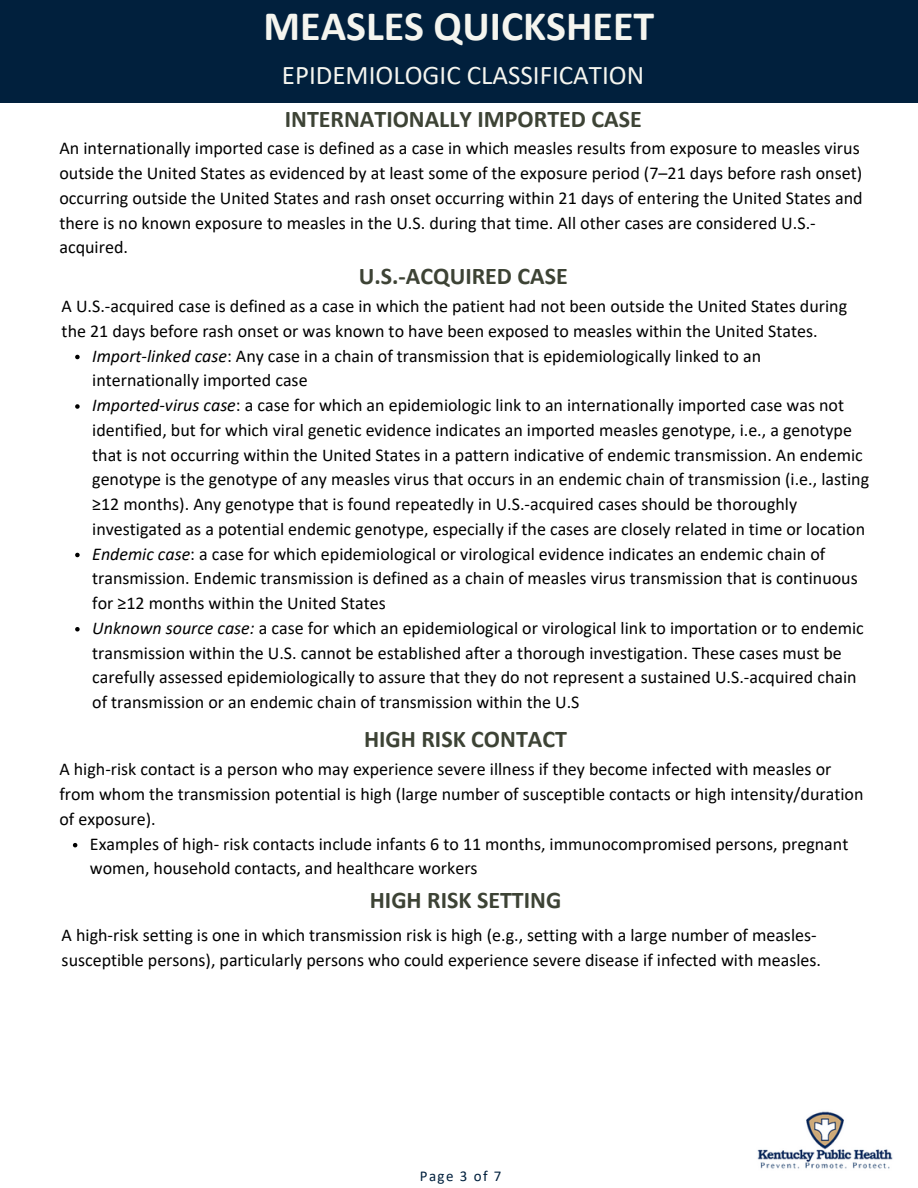
<style>
.page{position:relative;width:918px;height:1188px;background:#fff}
.page>*{position:absolute;margin:0;border:0;box-sizing:border-box;transform-origin:0 0}
.t1{font:700 42px "Calibri";color:#f5f5ef}
.t2{font:27px "Calibri";color:#f5f5ef}
.t3{font:700 24px "Calibri";color:#3d4335}
.t4{font:18px/24.8px "Calibri";color:#000}
.t5{font:15px "Calibri";letter-spacing:.095em;color:#01203d}
.s1{font-style:italic}
</style>
<div class="page">
<div style="left:0;top:0;width:918px;height:102px;background:#01203d"></div>
<svg style="left:75px;top:355px;width:5px;height:4px"></svg>
<svg style="left:75px;top:404px;width:5px;height:5px"></svg>
<svg style="left:75px;top:553px;width:5px;height:4px"></svg>
<svg style="left:75px;top:627px;width:5px;height:5px"></svg>
<svg style="left:73px;top:843px;width:4px;height:4px"></svg>
<img style="left:806px;top:1111px;width:38px;height:28px">
<img style="left:757px;top:1139px;width:136px;height:30px">
<h1 class="t1" style="left:264px;top:8px;width:392px">MEASLES QUICKSHEET</h1>
<h2 class="t2" style="left:282px;top:64px;width:364px">EPIDEMIOLOGIC CLASSIFICATION</h2>
<h3 class="t3" style="left:285px;top:109px;width:358px">INTERNATIONALLY IMPORTED CASE</h3>
<p class="t4" style="left:59px;top:137px;width:805px">An internationally imported case is defined as a case in which measles results from exposure to measles virus outside the United States as evidenced by at least some of the exposure period (7–21 days before rash onset) occurring outside the United States and rash onset occurring within 21 days of entering the United States and there is no known exposure to measles in the U.S. during that time. All other cases are considered U.S.- acquired.</p>
<h3 class="t3" style="left:359px;top:266px;width:210px">U.S.-ACQUIRED CASE</h3>
<p class="t4" style="left:62px;top:295px;width:787px">A U.S.-acquired case is defined as a case in which the patient had not been outside the United States during</p>
<p class="t4" style="left:62px;top:320px;width:758px">the 21 days before rash onset or was known to have been exposed to measles within the United States.</p>
<p class="t4" style="left:92px;top:345px;width:670px"><span class="s1">Import-linked case</span>: Any case in a chain of transmission that is epidemiologically linked to an</p>
<p class="t4" style="left:92px;top:369px;width:217px">internationally imported case</p>
<p class="t4" style="left:92px;top:394px;width:753px"><span class="s1">Imported-virus case</span>: a case for which an epidemiologic link to an internationally imported case was not</p>
<p class="t4" style="left:92px;top:419px;width:761px">identified, but for which viral genetic evidence indicates an imported measles genotype, i.e., a genotype</p>
<p class="t4" style="left:92px;top:444px;width:772px">that is not occurring within the United States in a pattern indicative of endemic transmission. An endemic</p>
<p class="t4" style="left:92px;top:468px;width:778px">genotype is the genotype of any measles virus that occurs in an endemic chain of transmission (i.e., lasting</p>
<p class="t4" style="left:92px;top:493px;width:707px">≥12 months). Any genotype that is found repeatedly in U.S.-acquired cases should be thoroughly</p>
<p class="t4" style="left:92px;top:518px;width:774px">investigated as a potential endemic genotype, especially if the cases are closely related in time or location</p>
<p class="t4" style="left:92px;top:543px;width:735px"><span class="s1">Endemic case</span>: a case for which epidemiological or virological evidence indicates an endemic chain of</p>
<p class="t4" style="left:92px;top:567px;width:767px">transmission. Endemic transmission is defined as a chain of measles virus transmission that is continuous</p>
<p class="t4" style="left:92px;top:592px;width:295px">for ≥12 months within the United States</p>
<p class="t4" style="left:92px;top:617px;width:773px"><span class="s1">Unknown source case:</span> a case for which an epidemiological or virological link to importation or to endemic</p>
<p class="t4" style="left:92px;top:642px;width:751px">transmission within the U.S. cannot be established after a thorough investigation. These cases must be</p>
<p class="t4" style="left:92px;top:666px;width:766px">carefully assessed epidemiologically to assure that they do not represent a sustained U.S.-acquired chain</p>
<p class="t4" style="left:92px;top:691px;width:489px">of transmission or an endemic chain of transmission within the U.S</p>
<h3 class="t3" style="left:364px;top:729px;width:204px">HIGH RISK CONTACT</h3>
<p class="t4" style="left:59px;top:759px;width:806px">A high-risk contact is a person who may experience severe illness if they become infected with measles or from whom the transmission potential is high (large number of susceptible contacts or high intensity/duration of exposure).</p>
<p class="t4" style="left:90px;top:833px;width:760px">Examples of high- risk contacts include infants 6 to 11 months, immunocompromised persons, pregnant women, household contacts, and healthcare workers</p>
<h3 class="t3" style="left:370px;top:890px;width:193px">HIGH RISK SETTING</h3>
<p class="t4" style="left:62px;top:925px;width:761px">A high-risk setting is one in which transmission risk is high (e.g., setting with a large number of measles&shy;susceptible persons), particularly persons who could experience severe disease if infected with measles.</p>
<p class="t5" style="left:420px;top:1170px;width:83px">Page 3 of 7</p>
</div>
